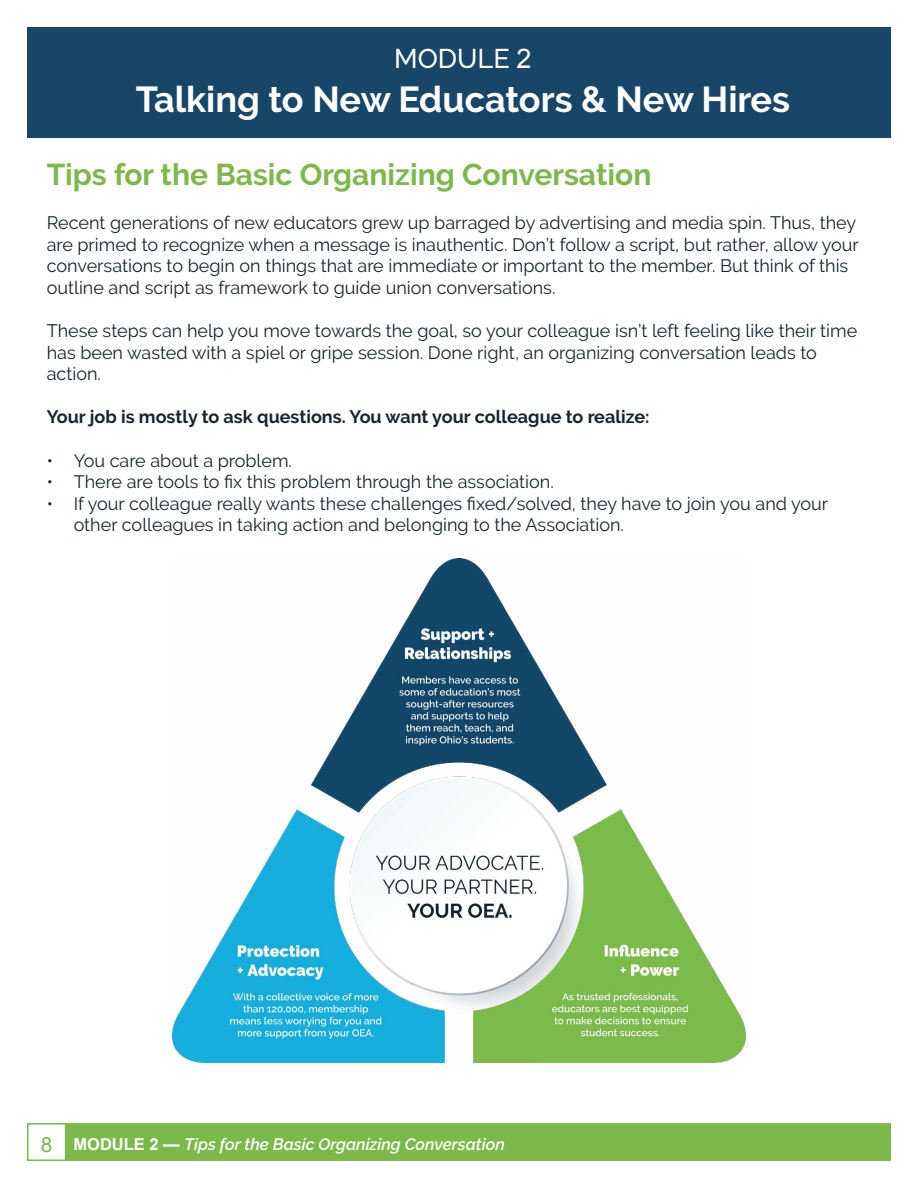
<style>
.page{position:relative;width:918px;height:1188px;background:#fff}
.page>*{position:absolute;margin:0;border:0;box-sizing:border-box;transform-origin:0 0}
.t1{font:700 36px "Raleway";color:#fff}
.t2{font:700 30px "Raleway";color:#7cb94a}
.t3{font:500 27px "Raleway";color:#fff}
.t4{font:20.85px "Arial";color:#7cb94a}
.t5{font:18px/21.6px "Raleway";color:#17252c}
.t6{font:700 18px "Raleway";color:#17252c}
.t7{font:italic 600 16.5px "Raleway";color:#fff}
.s1{font-family:"Arial";font-weight:400}
.s2{font-family:"Arial";font-weight:700;font-style:normal}
</style>
<div class="page">
<div style="left:27px;top:1123px;width:39px;height:38px;background:#fff;border:2px solid #7cb94a"></div>
<div style="left:27px;top:27px;width:864px;height:110px;background:#174669"></div>
<img style="left:173px;top:558px;width:572px;height:505px">
<div style="left:65px;top:1123px;width:826px;height:38px;background:#7cb94a;border:2px solid #7cb94a"></div>
<h3 class="t3" style="left:394px;top:43px;width:139px">MODULE <span class="s1">2</span></h3>
<h1 class="t1" style="left:136px;top:78px;width:656px">Talking to New Educators &amp; New Hires</h1>
<h2 class="t2" style="left:47px;top:157px;width:606px">Tips for the Basic Organizing Conversation</h2>
<p class="t5" style="left:47px;top:212px;width:814px">Recent generations of new educators grew up barraged by advertising and media spin. Thus, they are primed to recognize when a message is inauthentic. Don’t follow a script, but rather, allow your conversations to begin on things that are immediate or important to the member. But think of this outline and script as framework to guide union conversations.</p>
<p class="t5" style="left:47px;top:320px;width:812px">These steps can help you move towards the goal, so your colleague isn’t left feeling like their time has been wasted with a spiel or gripe session. Done right, an organizing conversation leads to action.</p>
<p class="t6" style="left:47px;top:407px;width:604px">Your job is mostly to ask questions. You want your colleague to realize:</p>
<p class="t5" style="left:47px;top:449px;width:247px">• You care about a problem.</p>
<p class="t5" style="left:47px;top:471px;width:509px">• There are tools to fix this problem through the association.</p>
<p class="t5" style="left:74px;top:493px;width:756px;text-indent:-27px">• If your colleague really wants these challenges fixed/solved, they have to join you and your other colleagues in taking action and belonging to the Association.</p>
<p class="t4" style="left:41px;top:1131px;width:13px">8</p>
<p class="t7" style="left:73px;top:1134px;width:433px"><span class="s2">MODULE 2 —</span> Tips for the Basic Organizing Conversation</p>
</div>
